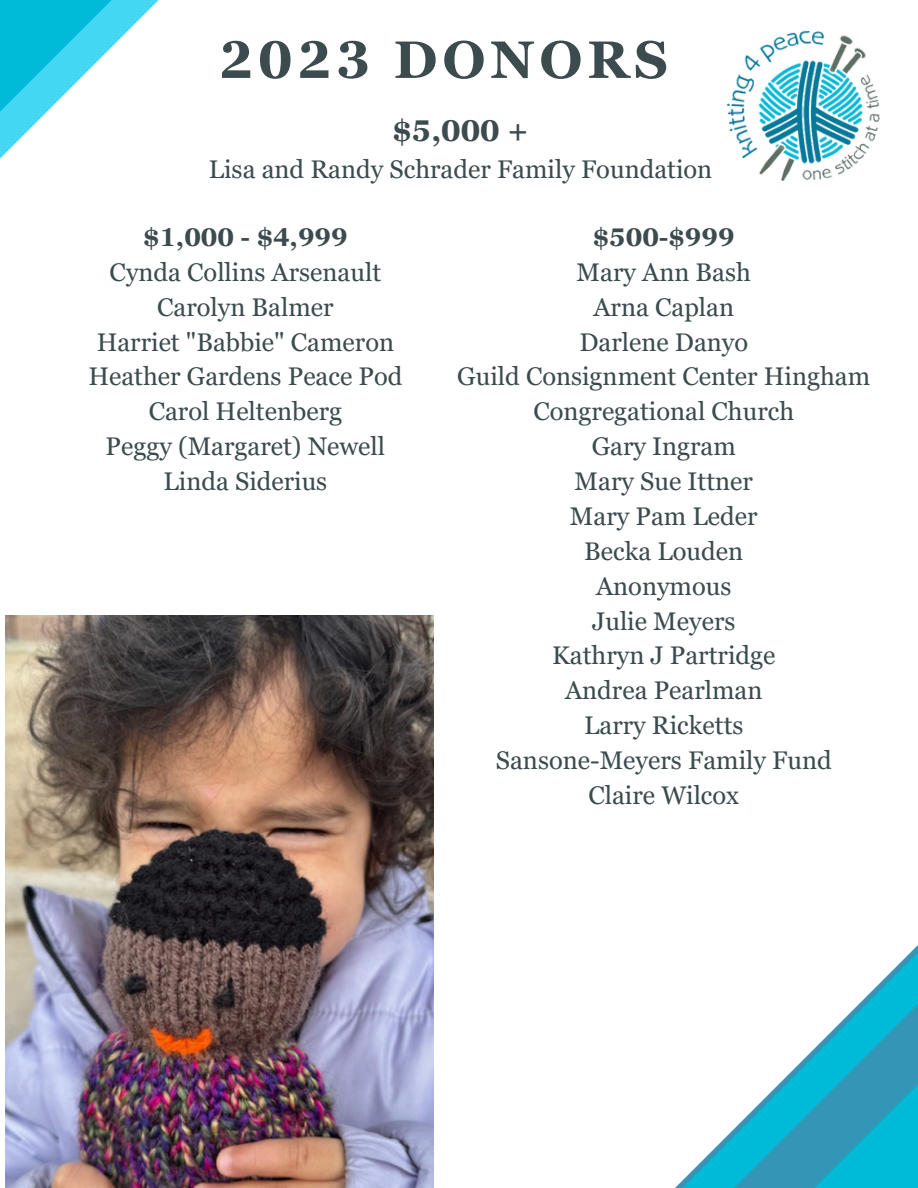
<style>
.page{position:relative;width:918px;height:1188px;background:#fff}
.page>*{position:absolute;margin:0;border:0;box-sizing:border-box;transform-origin:0 0}
.t1{font:700 52.5px "Georgia Pro";letter-spacing:.095em;color:#3c4b4e}
.t2{font:700 30px "Georgia Pro";color:#3c4b4e}
.t3{font:25.5px/34.8px "Georgia Pro";color:#3c4b4e;text-align:center}
.t4{font:700 25.5px "Georgia Pro";color:#3c4b4e}
</style>
<div class="page">
<svg style="left:0;top:0;width:92px;height:159px"></svg>
<img style="left:726px;top:30px;width:154px;height:151px">
<svg style="left:675px;top:980px;width:243px;height:208px"></svg>
<img style="left:6px;top:616px;width:427px;height:572px">
<p class="t1" style="left:219px;top:30px;width:451px">2023 DONORS</p>
<p class="t2" style="left:393px;top:114px;width:137px">$5,000 +</p>
<p class="t3" style="left:209px;top:152px;width:505px">Lisa and Randy Schrader Family Foundation</p>
<p class="t4" style="left:143px;top:223px;width:206px">$1,000 - $4,999</p>
<p class="t3" style="left:110px;top:254px;width:273px">Cynda Collins Arsenault</p>
<p class="t3" style="left:157px;top:289px;width:178px">Carolyn Balmer</p>
<p class="t3" style="left:97px;top:324px;width:299px">Harriet "Babbie" Cameron</p>
<p class="t3" style="left:88px;top:359px;width:316px">Heather Gardens Peace Pod</p>
<p class="t3" style="left:149px;top:394px;width:195px">Carol Heltenberg</p>
<p class="t3" style="left:106px;top:429px;width:281px">Peggy (Margaret) Newell</p>
<p class="t3" style="left:163px;top:464px;width:165px">Linda Siderius</p>
<p class="t4" style="left:593px;top:223px;width:143px">$500-$999</p>
<p class="t3" style="left:577px;top:254px;width:176px">Mary Ann Bash</p>
<p class="t3" style="left:594px;top:289px;width:142px">Arna Caplan</p>
<p class="t3" style="left:579px;top:324px;width:170px">Darlene Danyo</p>
<p class="t3" style="left:457px;top:359px;width:414px">Guild Consignment Center Hingham<br>Congregational Church</p>
<p class="t3" style="left:592px;top:429px;width:146px">Gary Ingram</p>
<p class="t3" style="left:575px;top:464px;width:180px">Mary Sue Ittner</p>
<p class="t3" style="left:570px;top:499px;width:189px">Mary Pam Leder</p>
<p class="t3" style="left:584px;top:533px;width:160px">Becka Louden</p>
<p class="t3" style="left:596px;top:568px;width:137px">Anonymous</p>
<p class="t3" style="left:592px;top:603px;width:145px">Julie Meyers</p>
<p class="t3" style="left:552px;top:638px;width:225px">Kathryn J Partridge</p>
<p class="t3" style="left:565px;top:673px;width:199px">Andrea Pearlman</p>
<p class="t3" style="left:584px;top:708px;width:161px">Larry Ricketts</p>
<p class="t3" style="left:496px;top:743px;width:337px">Sansone-Meyers Family Fund</p>
<p class="t3" style="left:588px;top:778px;width:152px">Claire Wilcox</p>
</div>
